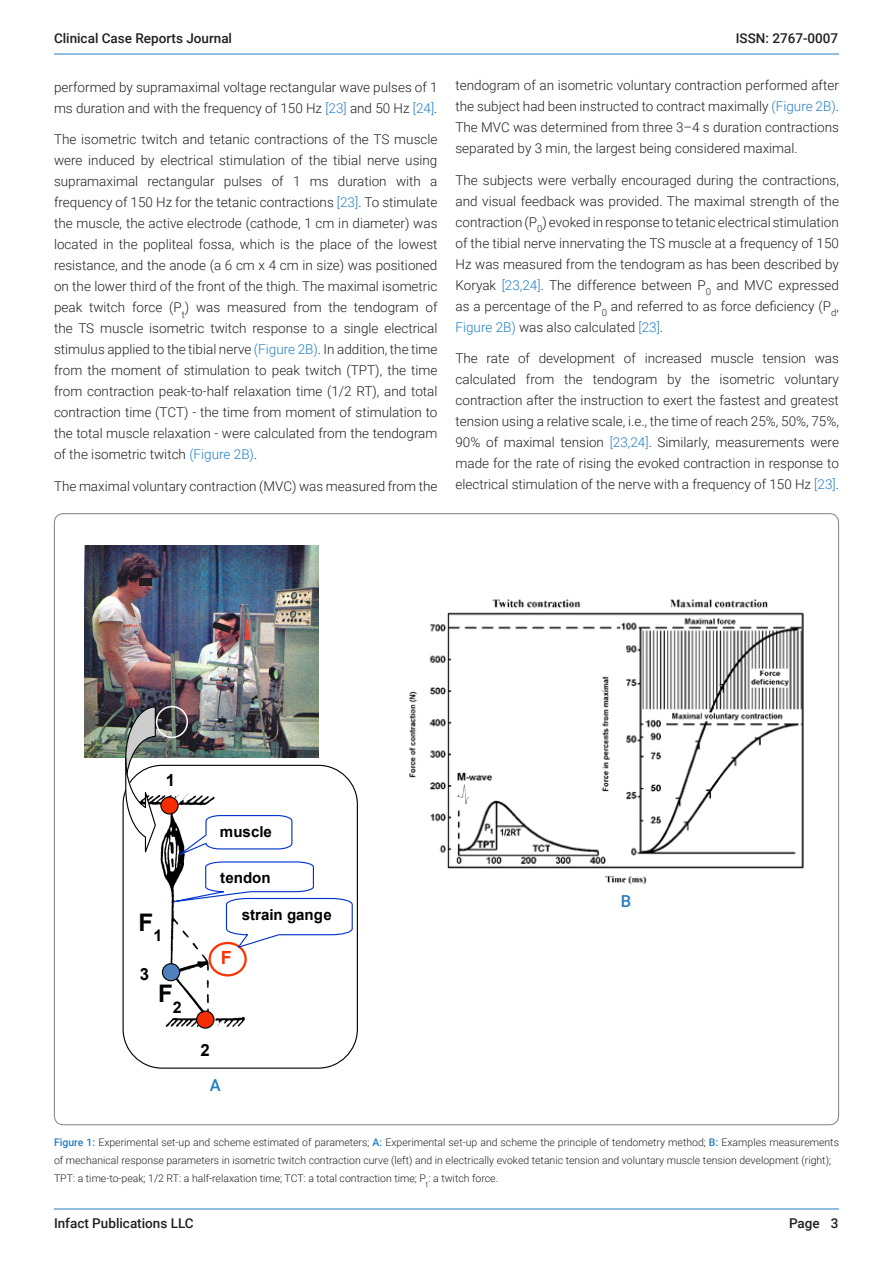
<style>
.page{position:relative;width:893px;height:1263px;background:#fff}
.page>*{position:absolute;margin:0;border:0;box-sizing:border-box;transform-origin:0 0}
.t1{font:700 24.15px "Arial";color:#000}
.t2{font:700 18.15px "Arial";color:#f30}
.t3{font:700 16.8px "Arial";color:#000}
.Text_part{font:500 16.5px "Roboto";color:#247ec2}
.t4{font:700 15.15px "Arial";letter-spacing:.005em;color:#000}
.Text__7{font:300 13.5px/21px "Roboto";color:#231f20;text-align:justify}
.t5{font:500 13.5px "Roboto";color:#231f20}
.figure_text{font:300 10.5px/18px "Roboto";color:#231f20}
.s1{color:#247ec2}
.s2{font-weight:500;color:#247ec2}
</style>
<div class="page">
<img style="left:126px;top:949px;width:121px;height:95px">
<div style="left:197px;top:1011px;width:17px;height:17px;background:#f42e00;border-radius:50%"></div>
<div style="left:196px;top:1010px;width:19px;height:19px;border:1px solid #000;border-radius:50%"></div>
<svg style="left:172px;top:973px;width:32px;height:41px"></svg>
<div style="left:162px;top:964px;width:18px;height:17px;background:#4f81bd;border-radius:50%"></div>
<div style="left:162px;top:963px;width:18px;height:18px;border:1px solid #000;border-radius:50%"></div>
<div style="left:210px;top:943px;width:36px;height:32px;background:#fff;border-radius:50%"></div>
<div style="left:209px;top:942px;width:38px;height:34px;border:2px solid #f30;border-radius:50%"></div>
<img style="left:85px;top:545px;width:233px;height:213px">
<svg style="left:125px;top:706px;width:228px;height:243px"></svg>
<div style="left:156px;top:706px;width:32px;height:32px;border:2px solid #fff;border-radius:50%"></div>
<img style="left:409px;top:599px;width:395px;height:286px">
<img style="left:455px;top:783px;width:15px;height:23px">
<div style="left:140px;top:578px;width:12px;height:7px;background:#231f20"></div>
<svg style="left:212px;top:621px;width:20px;height:12px"></svg>
<hr style="left:54px;top:54px;width:785px;height:1px;background:#267dc2">
<hr style="left:54px;top:1208px;width:785px;height:1px;background:#267dc2">
<p class="t5" style="left:54px;top:29px;width:180px">Clinical Case Reports Journal</p>
<p class="Text__7" style="left:54px;top:76px;width:385px">performed by supramaximal voltage rectangular wave pulses of 1 ms duration and with the frequency of 150 Hz <span class="s1">[23]</span> and 50 Hz <span class="s1">[24]</span>.</p>
<p class="Text__7" style="left:54px;top:128px;width:385px">The isometric twitch and tetanic contractions of the TS muscle were induced by electrical stimulation of the tibial nerve using supramaximal rectangular pulses of 1 ms duration with a frequency of 150 Hz for the tetanic contractions <span class="s1">[23]</span>. To stimulate the muscle, the active electrode (cathode, 1 cm in diameter) was located in the popliteal fossa, which is the place of the lowest resistance, and the anode (a 6 cm x 4 cm in size) was positioned on the lower third of the front of the thigh. The maximal isometric peak twitch force (P<sub>t</sub>) was measured from the tendogram of the TS muscle isometric twitch response to a single electrical stimulus applied to the tibial nerve <span class="s1">(Figure 2B)</span>. In addition, the time from the moment of stimulation to peak twitch (TPT), the time from contraction peak-to-half relaxation time (1/2 RT), and total contraction time (TCT) - the time from moment of stimulation to the total muscle relaxation - were calculated from the tendogram of the isometric twitch <span class="s1">(Figure 2B)</span>.</p>
<p class="Text__7" style="left:54px;top:475px;width:385px">The maximal voluntary contraction (MVC) was measured from the</p>
<p class="t5" style="left:736px;top:29px;width:104px">ISSN: 2767-0007</p>
<p class="Text__7" style="left:455px;top:74px;width:385px">tendogram of an isometric voluntary contraction performed after the subject had been instructed to contract maximally <span class="s1">(Figure 2B)</span>.<br>The MVC was determined from three 3–4 s duration contractions separated by 3 min, the largest being considered maximal.</p>
<p class="Text__7" style="left:455px;top:169px;width:385px">The subjects were verbally encouraged during the contractions, and visual feedback was provided. The maximal strength of the contraction (P<sub>0</sub>) evoked in response to tetanic electrical stimulation of the tibial nerve innervating the TS muscle at a frequency of 150<br>Hz was measured from the tendogram as has been described by Koryak <span class="s1">[23,24]</span>. The difference between P<sub>0</sub> and MVC expressed as a percentage of the P<sub>0</sub> and referred to as force deficiency (P<sub>d</sub>, <span class="s1">Figure 2B)</span> was also calculated <span class="s1">[23]</span>.</p>
<p class="Text__7" style="left:455px;top:347px;width:385px">The rate of development of increased muscle tension was calculated from the tendogram by the isometric voluntary contraction after the instruction to exert the fastest and greatest tension using a relative scale, i.e., the time of reach 25%, 50%, 75%, 90% of maximal tension <span class="s1">[23,24]</span>. Similarly, measurements were made for the rate of rising the evoked contraction in response to electrical stimulation of the nerve with a frequency of 150 Hz <span class="s1">[23]</span>.</p>
<p class="t3" style="left:166px;top:769px;width:11px">1</p>
<h1 class="t1" style="left:139px;top:905px;width:25px">F<sub>1</sub></h1>
<p class="t3" style="left:140px;top:962px;width:11px">3</p>
<h1 class="t1" style="left:158px;top:977px;width:25px">F<sub>2</sub></h1>
<p class="t4" style="left:220px;top:821px;width:54px">muscle</p>
<p class="t4" style="left:220px;top:867px;width:52px">tendon</p>
<p class="t4" style="left:242px;top:904px;width:92px">strain gange</p>
<h2 class="t2" style="left:221px;top:945px;width:13px">F</h2>
<p class="t3" style="left:200px;top:1038px;width:11px">2</p>
<p class="Text_part" style="left:210px;top:1073px;width:12px">A</p>
<p class="Text_part" style="left:621px;top:890px;width:12px">B</p>
<p class="figure_text" style="left:54px;top:1133px;width:786px"><span class="s2">Figure 1:</span> Experimental set-up and scheme estimated of parameters; <span class="s2">A:</span> Experimental set-up and scheme the principle of tendometry method; <span class="s2">B:</span> Examples measurements of mechanical response parameters in isometric twitch contraction curve (left) and in electrically evoked tetanic tension and voluntary muscle tension development (right);</p>
<p class="figure_text" style="left:54px;top:1169px;width:446px">TPT: a time-to-peak; 1/2 RT: a half-relaxation time; TCT: a total contraction time; P<sub>t</sub>: a twitch force.</p>
<p class="t5" style="left:54px;top:1213px;width:141px">Infact Publications LLC</p>
<p class="t5" style="left:789px;top:1213px;width:51px">Page 3</p>
</div>
